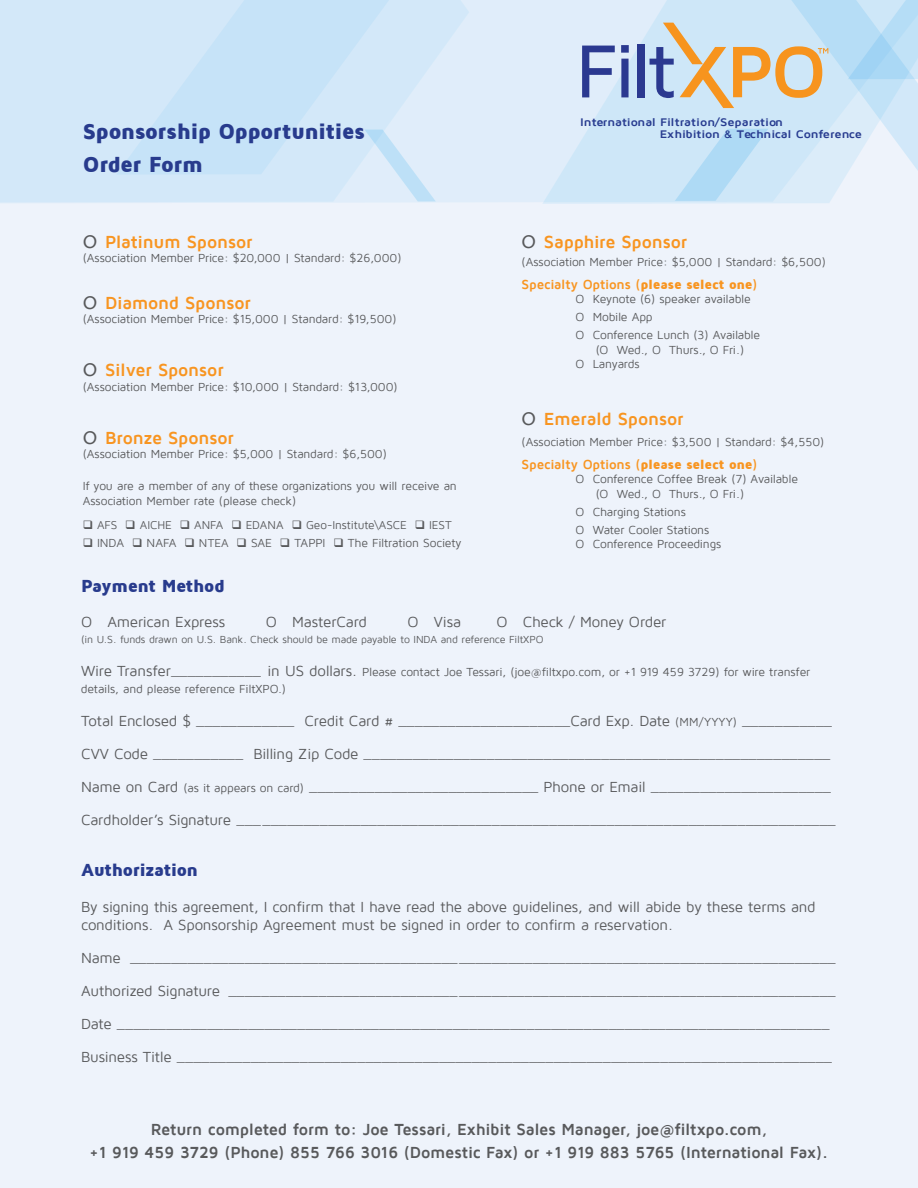
<style>
.page{position:relative;width:918px;height:1188px;background:#eef3fb}
.page>*{position:absolute;margin:0;border:0;box-sizing:border-box;transform-origin:0 0}
.t1{font:900 22.5px/33px "Maven Pro";letter-spacing:-.025em;color:#283b8d}
.t2{font:700 18px "Maven Pro";letter-spacing:-.015em;color:#f89521}
.t3{font:900 18px "Maven Pro";letter-spacing:-.025em;color:#283b8d}
.t4{font:700 16.5px/22.5px "Maven Pro";letter-spacing:-.015em;color:#58595b;text-align:center}
.t5{font:15px/18px "Maven Pro";letter-spacing:-.015em;color:#58595b}
.t6{font:700 13.5px "Maven Pro";letter-spacing:-.015em;color:#f89521}
.t7{font:12px/18px "Maven Pro";letter-spacing:-.015em;color:#58595b}
.t8{font:11.7px "Maven Pro";letter-spacing:-.005em;color:#58595b}
.t9{font:700 11.4px/12.3px "Maven Pro";color:#283c90;scale:1.12 1}
.t10{font:10.5px "Maven Pro";letter-spacing:-.015em;color:#58595b}
.s1{font-family:"Ideal Sans";font-weight:400;color:#58595b}
.s2{font-size:11.7px}
.s3{font-weight:900}
.s4{font-size:15px}
.s5{font-size:12px}
</style>
<div class="page">
<svg style="left:0;top:0;width:830px;height:203px;fill:#d3e8f9"></svg>
<svg style="left:582px;top:46px;width:33px;height:51px"></svg>
<svg style="left:621px;top:45px;width:8px;height:52px"></svg>
<div style="left:637px;top:44px;width:7px;height:53px;background:#2b3990"></div>
<svg style="left:650px;top:0;width:268px;height:201px;background:#cddfe8"></svg>
<h1 class="t1" style="left:83px;top:115px;width:284px">Sponsorship Opportunities<br>Order Form</h1>
<p class="t9" style="left:660px;top:116px;width:182px;text-indent:-80px">International Filtration/Separation<br>Exhibition &amp; Technical Conference</p>
<p class="t2" style="left:83px;top:232px;width:172px"><span class="s1">O</span> Platinum Sponsor</p>
<p class="t7" style="left:83px;top:250px;width:320px">(Association Member Price: $20,000 | Standard: $26,000)</p>
<p class="t2" style="left:83px;top:293px;width:170px"><span class="s1">O</span> Diamond Sponsor</p>
<p class="t7" style="left:83px;top:310px;width:315px">(Association Member Price: $15,000 | Standard: $19,500)</p>
<p class="t2" style="left:83px;top:361px;width:143px"><span class="s1">O</span> Silver Sponsor</p>
<p class="t7" style="left:83px;top:378px;width:317px">(Association Member Price: $10,000 | Standard: $13,000)</p>
<p class="t2" style="left:83px;top:428px;width:153px"><span class="s1">O</span> Bronze Sponsor</p>
<p class="t7" style="left:83px;top:445px;width:306px">(Association Member Price: $5,000 | Standard: $6,500)</p>
<p class="t7" style="left:83px;top:479px;width:376px;line-height:14.4px">If you are a member of any of these organizations you will receive an<br>Association Member rate (please check)</p>
<p class="t8" style="left:83px;top:519px;width:370px">❑ AFS ❑ AICHE ❑ ANFA ❑ EDANA ❑ Geo-Institute\ASCE ❑ IEST</p>
<p class="t7" style="left:83px;top:535px;width:380px">❑ INDA ❑ NAFA ❑ <span class="s2">NTEA</span> ❑ SAE ❑ TAPPI ❑ The Filtration Society</p>
<p class="t2" style="left:522px;top:232px;width:167px"><span class="s1">O</span> Sapphire Sponsor</p>
<p class="t7" style="left:522px;top:253px;width:306px">(Association Member Price: $5,000 | Standard: $6,500)</p>
<p class="t6" style="left:522px;top:277px;width:237px">Specialty Options (<span class="s3">please select one</span>)</p>
<p class="t7" style="left:576px;top:291px;width:186px">O Keynote (6) speaker available<br>O Mobile App<br>O Conference Lunch (3) Available</p>
<p class="t7" style="left:576px;top:343px;width:170px;line-height:14.4px;text-indent:20px">(O Wed., O Thurs., O Fri.)<br>O Lanyards</p>
<p class="t2" style="left:522px;top:409px;width:164px"><span class="s1">O</span> Emerald Sponsor</p>
<p class="t7" style="left:522px;top:433px;width:304px">(Association Member Price: $3,500 | Standard: $4,550)</p>
<p class="t6" style="left:522px;top:457px;width:237px">Specialty Options (<span class="s3">please select one</span>)</p>
<p class="t7" style="left:596px;top:472px;width:204px;line-height:14.4px;text-indent:-20px">O Conference Coffee Break (7) Available (O Wed., O Thurs., O Fri.)</p>
<p class="t7" style="left:576px;top:503px;width:135px">O Charging Stations<br>O Water Cooler Stations</p>
<p class="t7" style="left:576px;top:535px;width:147px">O Conference Proceedings</p>
<p class="t3" style="left:81px;top:577px;width:145px">Payment Method</p>
<p class="t5" style="left:81px;top:613px;width:146px">O American Express</p>
<p class="t5" style="left:266px;top:613px;width:103px">O MasterCard</p>
<p class="t5" style="left:408px;top:613px;width:55px">O Visa</p>
<p class="t5" style="left:497px;top:613px;width:171px">O Check / Money Order</p>
<p class="t10" style="left:81px;top:634px;width:464px">(in U.S. funds drawn on U.S. Bank. Check should be made payable to INDA and reference FiltXPO</p>
<p class="t7" style="left:81px;top:664px;width:731px;line-height:16.5px"><span class="s4">Wire Transfer___________ in US dollars.</span> Please contact Joe Tessari, (joe@filtxpo.com, or +1 919 459 3729) for wire transfer details, and please reference FiltXPO.)</p>
<p class="t5" style="left:81px;top:712px;width:753px">Total Enclosed $ ____________ Credit Card # _____________________Card Exp. Date <span class="s5">(MM/YYYY)</span> ___________</p>
<p class="t5" style="left:81px;top:745px;width:751px">CVV Code ___________ Billing Zip Code _________________________________________________________</p>
<p class="t5" style="left:81px;top:778px;width:752px">Name on Card <span class="s5">(as it appears on card)</span> ____________________________ Phone or Email ______________________</p>
<p class="t5" style="left:81px;top:811px;width:756px">Cardholder’s Signature _________________________________________________________________________</p>
<p class="t3" style="left:81px;top:860px;width:119px">Authorization</p>
<p class="t5" style="left:81px;top:898px;width:736px">By signing this agreement, I confirm that I have read the above guidelines, and will abide by these terms and conditions. A Sponsorship Agreement must be signed in order to confirm a reservation.</p>
<p class="t5" style="left:81px;top:949px;width:756px">Name ______________________________________________________________________________________</p>
<p class="t5" style="left:81px;top:982px;width:756px">Authorized Signature __________________________________________________________________________</p>
<p class="t5" style="left:81px;top:1015px;width:750px">Date _______________________________________________________________________________________</p>
<p class="t5" style="left:81px;top:1048px;width:753px">Business Title ________________________________________________________________________________</p>
<p class="t4" style="left:90px;top:1119px;width:740px">Return completed form to: Joe Tessari, Exhibit Sales Manager, joe@filtxpo.com,<br>+1 919 459 3729 (Phone) 855 766 3016 (Domestic Fax) or +1 919 883 5765 (International Fax).</p>
</div>
